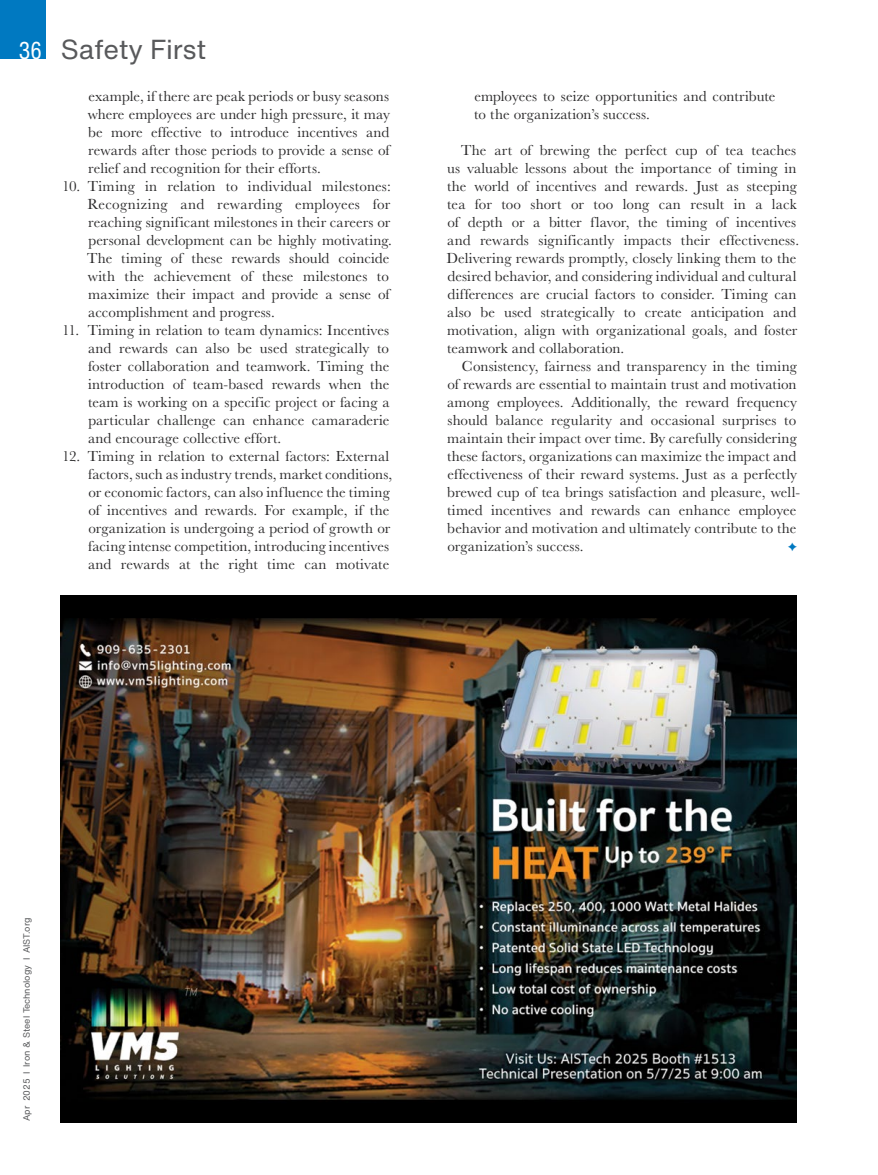
<style>
.page{position:relative;width:878px;height:1175px;background:#fff}
.page>*{position:absolute;margin:0;border:0;box-sizing:border-box;transform-origin:0 0}
.t1{font:27px "Helvetica Now Text";color:#58595b}
.t2{font:15px/18px "Baskerville URW";letter-spacing:.005em;color:#292829}
.t3{font:9px "Helvetica Now Text";color:#58595b}
.s1{font-family:"Helvetica Now Text Cn";font-size:24px;color:#fff}
</style>
<div class="page">
<div style="left:0;top:0;width:45px;height:58px;background:#0079c1"></div>
<img style="left:61px;top:595px;width:735px;height:527px">
<h1 class="t1" style="left:19px;top:29px;width:189px"><span class="s1">36</span> Safety First</h1>
<p class="t2" style="left:88px;top:86px;width:304px;text-align:justify">example, if there are peak periods or busy seasons where employees are under high pressure, it may be more effective to introduce incentives and rewards after those periods to provide a sense of relief and recognition for their efforts.</p>
<p class="t2" style="left:87px;top:176px;width:306px;text-indent:-25px">10. Timing in relation to individual milestones:<br>Recognizing and rewarding employees for reaching significant milestones in their careers or personal development can be highly motivating.<br>The timing of these rewards should coincide with the achievement of these milestones to maximize their impact and provide a sense of accomplishment and progress.</p>
<p class="t2" style="left:88px;top:320px;width:303px;text-align:justify;text-indent:-26px">11. Timing in relation to team dynamics: Incentives and rewards can also be used strategically to foster collaboration and teamwork. Timing the introduction of team-based rewards when the team is working on a specific project or facing a particular challenge can enhance camaraderie and encourage collective effort.</p>
<p class="t2" style="left:88px;top:446px;width:305px;text-indent:-26px">12. Timing in relation to external factors: External factors, such as industry trends, market conditions, or economic factors, can also influence the timing of incentives and rewards. For example, if the organization is undergoing a period of growth or facing intense competition, introducing incentives and rewards at the right time can motivate</p>
<p class="t2" style="left:474px;top:86px;width:303px">employees to seize opportunities and contribute to the organization’s success.</p>
<p class="t2" style="left:446px;top:140px;width:354px;text-indent:15px">The art of brewing the perfect cup of tea teaches us valuable lessons about the importance of timing in the world of incentives and rewards. Just as steeping tea for too short or too long can result in a lack of depth or a bitter flavor, the timing of incentives and rewards significantly impacts their effectiveness.<br>Delivering rewards promptly, closely linking them to the desired behavior, and considering individual and cultural differences are crucial factors to consider. Timing can also be used strategically to create anticipation and motivation, align with organizational goals, and foster teamwork and collaboration.</p>
<p class="t2" style="left:447px;top:356px;width:354px;text-indent:15px">Consistency, fairness and transparency in the timing of rewards are essential to maintain trust and motivation among employees. Additionally, the reward frequency should balance regularity and occasional surprises to maintain their impact over time. By carefully considering these factors, organizations can maximize the impact and effectiveness of their reward systems. Just as a perfectly brewed cup of tea brings satisfaction and pleasure, well&shy;timed incentives and rewards can enhance employee behavior and motivation and ultimately contribute to the organization’s success.</p>
<p class="t3" style="left:20px;top:1120px;width:205px;rotate:-90deg">Apr 2025 I Iron &amp; Steel Technology I AIST.org</p>
</div>
